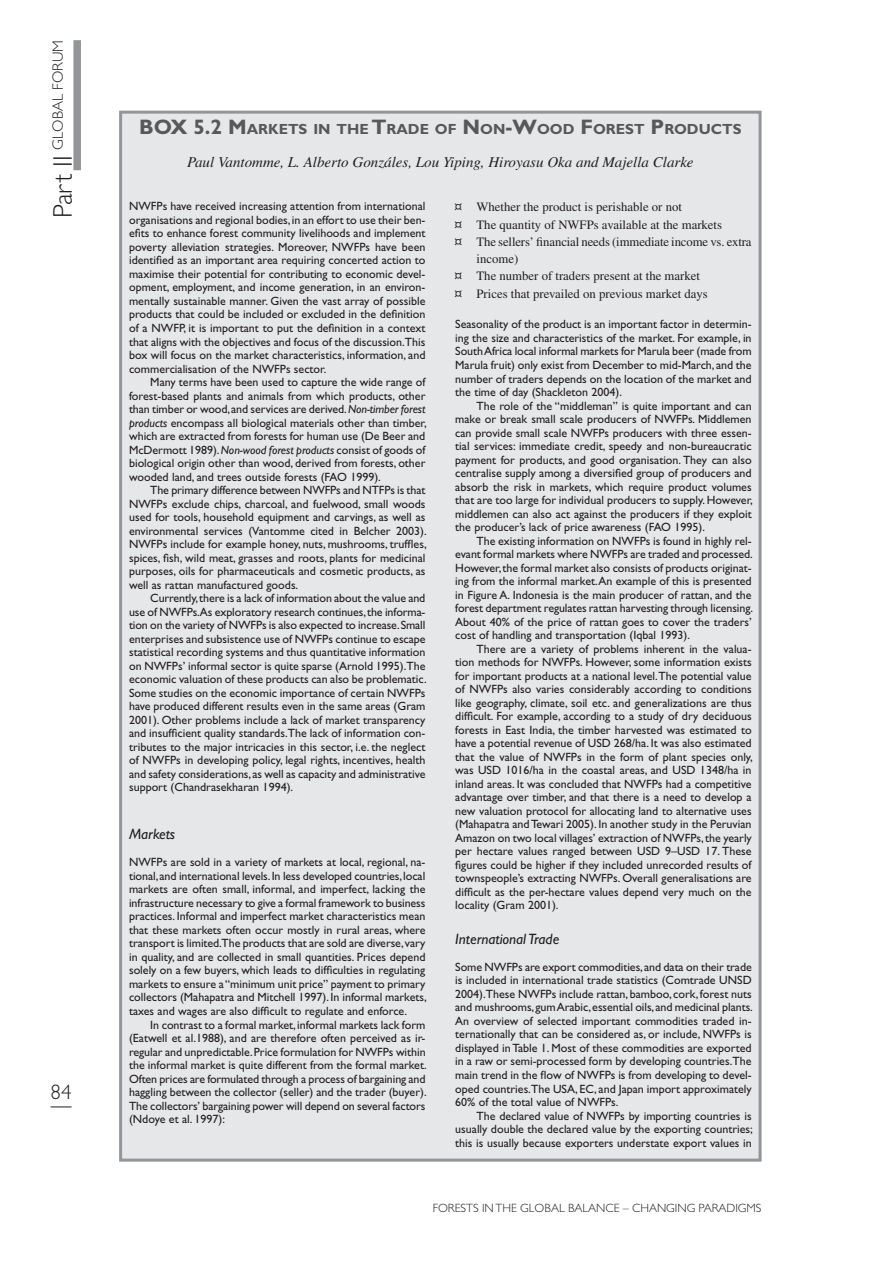
<style>
.page{position:relative;width:885px;height:1268px;background:#fff}
.page>*{position:absolute;margin:0;border:0;box-sizing:border-box;transform-origin:0 0}
.t1{font:300 21px "Gill Sans";color:#231f20}
.t2{font:italic 15px "Times";color:#231f20}
.t3{font:italic 15px "Gill Sans";color:#231f20}
.t4{font:300 15px "Gill Sans";color:#231f20}
.t5{font:700 14.7px "Gill Sans";color:#57585a}
.t6{font:12.75px "Times";color:#231f20}
.t7{font:12px/13.5px "Gill Sans";color:#231f20;text-align:justify}
.t8{font:300 12px "Gill Sans";color:#231f20}
.s1{font-size:27px}
.s2{font-size:21px}
.s3{font-style:italic}
</style>
<div class="page">
<svg style="left:50px;top:1106px;width:21px;height:1px"></svg>
<div style="left:73px;top:40px;width:8px;height:130px;background:#939598"></div>
<div style="left:121px;top:112px;width:639px;height:1047px;background:#e6e7e9"></div>
<p class="t4" style="left:49px;top:218px;width:179px;rotate:-90deg"><span class="s1">Part II</span> GLOBAL FORUM</p>
<h1 class="t1" style="left:50px;top:1079px;width:22px">84</h1>
<p class="t5" style="left:139px;top:120px;width:604px"><span class="s2">BOX 5.2 M</span>ARKETS IN THE <span class="s2">T</span>RADE OF <span class="s2">N</span>ON<span class="s2">-W</span>OOD <span class="s2">F</span>OREST <span class="s2">P</span>RODUCTS</p>
<p class="t2" style="left:187px;top:153px;width:508px">Paul Vantomme, L. Alberto Gonzáles, Lou Yiping, Hiroyasu Oka and Majella Clarke</p>
<p class="t7" style="left:129px;top:200px;width:298px">NWFPs have received increasing attention from international organisations and regional bodies, in an effort to use their ben&shy;efits to enhance forest community livelihoods and implement poverty alleviation strategies. Moreover, NWFPs have been identified as an important area requiring concerted action to maximise their potential for contributing to economic devel&shy;opment, employment, and income generation, in an environ&shy;mentally sustainable manner. Given the vast array of possible products that could be included or excluded in the definition of a NWFP, it is important to put the definition in a context that aligns with the objectives and focus of the discussion.This box will focus on the market characteristics, information, and commercialisation of the NWFPs sector.</p>
<p class="t7" style="left:129px;top:375px;width:299px;text-indent:21px">Many terms have been used to capture the wide range of forest-based plants and animals from which products, other than timber or wood, and services are derived. <span class="s3">Non-timber forest products</span> encompass all biological materials other than timber, which are extracted from forests for human use (De Beer and McDermott 1989). <span class="s3">Non-wood forest products</span> consist of goods of biological origin other than wood, derived from forests, other wooded land, and trees outside forests (FAO 1999).</p>
<p class="t7" style="left:129px;top:483px;width:299px;text-indent:21px">The primary difference between NWFPs and NTFPs is that NWFPs exclude chips, charcoal, and fuelwood, small woods used for tools, household equipment and carvings, as well as environmental services (Vantomme cited in Belcher 2003).<br>NWFPs include for example honey, nuts, mushrooms, truffles, spices, fish, wild meat, grasses and roots, plants for medicinal purposes, oils for pharmaceuticals and cosmetic products, as well as rattan manufactured goods.</p>
<p class="t7" style="left:129px;top:591px;width:299px;text-indent:21px">Currently, there is a lack of information about the value and use of NWFPs.As exploratory research continues, the informa&shy;tion on the variety of NWFPs is also expected to increase. Small enterprises and subsistence use of NWFPs continue to escape statistical recording systems and thus quantitative information on NWFPs’ informal sector is quite sparse (Arnold 1995).The economic valuation of these products can also be problematic.<br>Some studies on the economic importance of certain NWFPs have produced different results even in the same areas (Gram 2001). Other problems include a lack of market transparency and insufficient quality standards.The lack of information con&shy;tributes to the major intricacies in this sector, i.e. the neglect of NWFPs in developing policy, legal rights, incentives, health and safety considerations, as well as capacity and administrative support (Chandrasekharan 1994).</p>
<p class="t3" style="left:129px;top:825px;width:48px">Markets</p>
<p class="t7" style="left:129px;top:855px;width:299px">NWFPs are sold in a variety of markets at local, regional, na&shy;tional, and international levels. In less developed countries, local markets are often small, informal, and imperfect, lacking the infrastructure necessary to give a formal framework to business practices. Informal and imperfect market characteristics mean that these markets often occur mostly in rural areas, where transport is limited.The products that are sold are diverse, vary in quality, and are collected in small quantities. Prices depend solely on a few buyers, which leads to difficulties in regulating markets to ensure a “minimum unit price” payment to primary collectors (Mahapatra and Mitchell 1997). In informal markets, taxes and wages are also difficult to regulate and enforce.</p>
<p class="t7" style="left:129px;top:1017px;width:299px;text-indent:21px">In contrast to a formal market, informal markets lack form (Eatwell et al.1988), and are therefore often perceived as ir&shy;regular and unpredictable. Price formulation for NWFPs within the informal market is quite different from the formal market.<br>Often prices are formulated through a process of bargaining and haggling between the collector (seller) and the trader (buyer).<br>The collectors’ bargaining power will depend on several factors (Ndoye et al. 1997):</p>
<p class="t6" style="left:455px;top:200px;width:228px">¤ Whether the product is perishable or not</p>
<p class="t6" style="left:455px;top:217px;width:268px">¤ The quantity of NWFPs available at the markets</p>
<p class="t6" style="left:455px;top:234px;width:298px">¤ The sellers’ financial needs (immediate income vs. extra</p>
<p class="t6" style="left:476px;top:252px;width:43px">income)</p>
<p class="t6" style="left:455px;top:269px;width:246px">¤ The number of traders present at the market</p>
<p class="t6" style="left:455px;top:286px;width:254px">¤ Prices that prevailed on previous market days</p>
<p class="t7" style="left:455px;top:318px;width:298px">Seasonality of the product is an important factor in determin&shy;ing the size and characteristics of the market. For example, in South Africa local informal markets for Marula beer (made from Marula fruit) only exist from December to mid-March, and the number of traders depends on the location of the market and the time of day (Shackleton 2004).</p>
<p class="t7" style="left:455px;top:399px;width:299px;text-indent:21px">The role of the “middleman” is quite important and can make or break small scale producers of NWFPs. Middlemen can provide small scale NWFPs producers with three essen&shy;tial services: immediate credit, speedy and non-bureaucratic payment for products, and good organisation. They can also centralise supply among a diversified group of producers and absorb the risk in markets, which require product volumes that are too large for individual producers to supply. However, middlemen can also act against the producers if they exploit the producer’s lack of price awareness (FAO 1995).</p>
<p class="t7" style="left:455px;top:534px;width:299px;text-indent:21px">The existing information on NWFPs is found in highly rel&shy;evant formal markets where NWFPs are traded and processed.<br>However, the formal market also consists of products originat&shy;ing from the informal market. An example of this is presented in Figure A. Indonesia is the main producer of rattan, and the forest department regulates rattan harvesting through licensing.<br>About 40% of the price of rattan goes to cover the traders’ cost of handling and transportation (Iqbal 1993).</p>
<p class="t7" style="left:455px;top:642px;width:299px;text-indent:21px">There are a variety of problems inherent in the valua&shy;tion methods for NWFPs. However, some information exists for important products at a national level.The potential value of NWFPs also varies considerably according to conditions like geography, climate, soil etc. and generalizations are thus difficult. For example, according to a study of dry deciduous forests in East India, the timber harvested was estimated to have a potential revenue of USD 268/ha. It was also estimated that the value of NWFPs in the form of plant species only, was USD 1016/ha in the coastal areas, and USD 1348/ha in inland areas. It was concluded that NWFPs had a competitive advantage over timber, and that there is a need to develop a new valuation protocol for allocating land to alternative uses (Mahapatra and Tewari 2005). In another study in the Peruvian Amazon on two local villages’ extraction of NWFPs, the yearly per hectare values ranged between USD 9–USD 17. These figures could be higher if they included unrecorded results of townspeople’s extracting NWFPs. Overall generalisations are difficult as the per-hectare values depend very much on the locality (Gram 2001).</p>
<p class="t3" style="left:455px;top:930px;width:105px">International Trade</p>
<p class="t7" style="left:455px;top:960px;width:299px">Some NWFPs are export commodities, and data on their trade is included in international trade statistics (Comtrade UNSD 2004).These NWFPs include rattan, bamboo, cork, forest nuts and mushrooms, gum Arabic, essential oils, and medicinal plants.<br>An overview of selected important commodities traded in&shy;ternationally that can be considered as, or include, NWFPs is displayed in Table 1. Most of these commodities are exported in a raw or semi-processed form by developing countries.The main trend in the flow of NWFPs is from developing to devel&shy;oped countries.The USA, EC, and Japan import approximately 60% of the total value of NWFPs.</p>
<p class="t7" style="left:455px;top:1108px;width:299px;text-indent:21px">The declared value of NWFPs by importing countries is usually double the declared value by the exporting countries; this is usually because exporters understate export values in</p>
<p class="t8" style="left:432px;top:1200px;width:330px">FORESTS IN THE GLOBAL BALANCE – CHANGING PARADIGMS</p>
</div>
